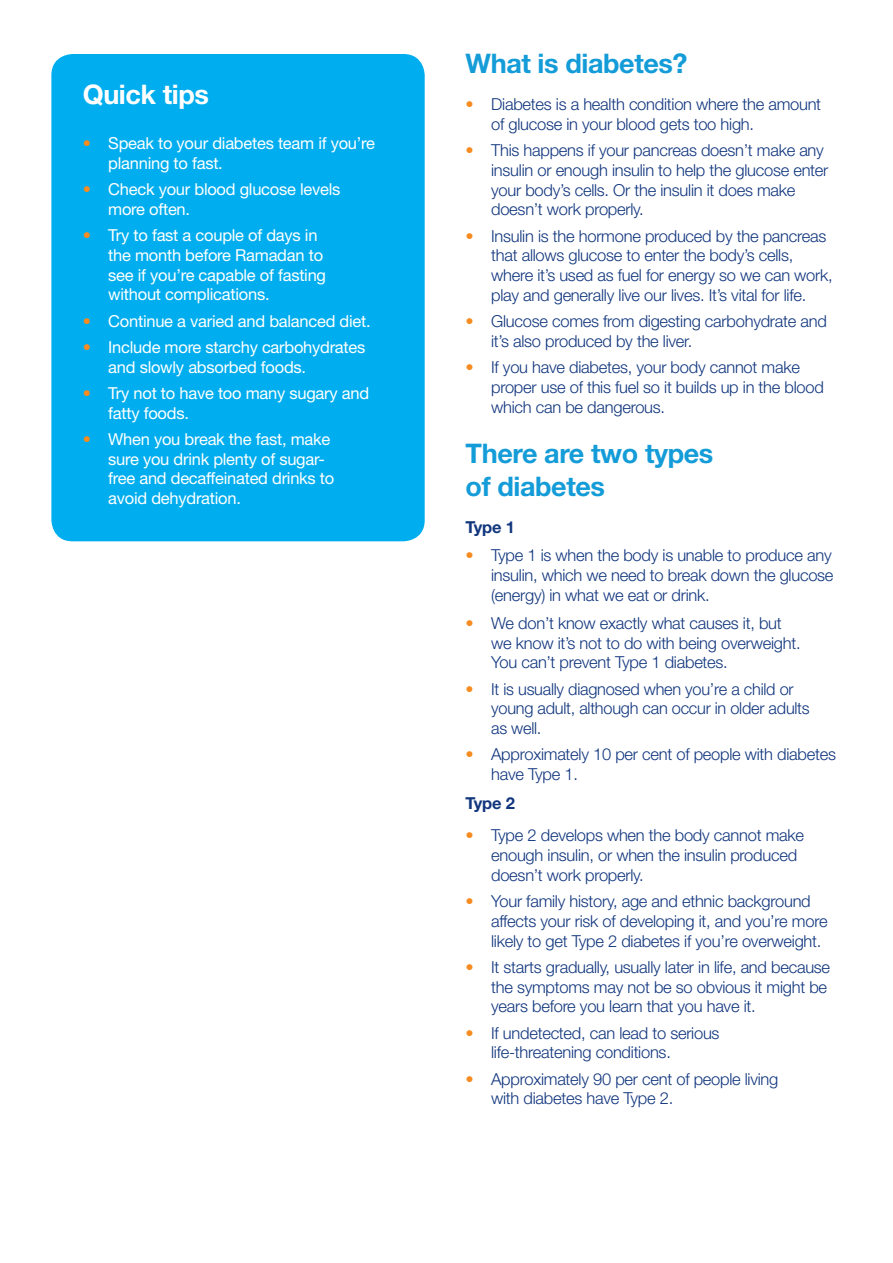
<style>
.page{position:relative;width:893px;height:1263px;background:#fff}
.page>*{position:absolute;margin:0;border:0;box-sizing:border-box;transform-origin:0 0}
.t1{font:700 27px/33px "Helvetica Neue LT Std";letter-spacing:-.015em;color:#149cd8}
.t2{font:700 27px "Helvetica Neue LT Std";letter-spacing:-.015em;color:#fff}
.t3{font:300 16.5px/19.8px "Helvetica Neue LT Std";letter-spacing:-.015em;color:#11367e}
.t4{font:16.5px/19.8px "Helvetica Neue LT Std";letter-spacing:-.015em;color:#fff}
.t5{font:700 16.5px "Helvetica Neue LT Std";letter-spacing:-.015em;color:#11367e}
.s1{font-weight:300;color:#f68b1f}
.s2{color:#f68b1f}
</style>
<div class="page">
<div style="left:51px;top:54px;width:374px;height:487px;background:#00aeef;border-radius:21px"></div>
<h1 class="t2" style="left:83px;top:78px;width:128px">Quick tips</h1>
<p class="t4" style="left:108px;top:133px;width:268px;text-indent:-26px"><span class="s1">•</span> Speak to your diabetes team if you’re planning to fast.</p>
<p class="t4" style="left:108px;top:179px;width:234px;text-indent:-26px"><span class="s1">•</span> Check your blood glucose levels more often.</p>
<p class="t4" style="left:108px;top:225px;width:219px;text-indent:-26px"><span class="s1">•</span> Try to fast a couple of days in the month before Ramadan to see if you’re capable of fasting without complications.</p>
<p class="t4" style="left:83px;top:311px;width:289px"><span class="s1">•</span> Continue a varied and balanced diet.</p>
<p class="t4" style="left:108px;top:337px;width:259px;text-indent:-26px"><span class="s1">•</span> Include more starchy carbohydrates and slowly absorbed foods.</p>
<p class="t4" style="left:108px;top:383px;width:262px;text-indent:-26px"><span class="s1">•</span> Try not to have too many sugary and fatty foods.</p>
<p class="t4" style="left:108px;top:429px;width:228px;text-indent:-26px"><span class="s1">•</span> When you break the fast, make sure you drink plenty of sugar&shy;free and decaffeinated drinks to avoid dehydration.</p>
<h1 class="t1" style="left:466px;top:47px;width:223px">What is diabetes?</h1>
<p class="t3" style="left:491px;top:94px;width:331px;text-indent:-26px"><span class="s2">•</span> Diabetes is a health condition where the amount of glucose in your blood gets too high.</p>
<p class="t3" style="left:491px;top:140px;width:339px;text-indent:-26px"><span class="s2">•</span> This happens if your pancreas doesn’t make any insulin or enough insulin to help the glucose enter your body’s cells. Or the insulin it does make doesn’t work properly.</p>
<p class="t3" style="left:491px;top:226px;width:343px;text-indent:-26px"><span class="s2">•</span> Insulin is the hormone produced by the pancreas that allows glucose to enter the body’s cells, where it’s used as fuel for energy so we can work, play and generally live our lives. It’s vital for life.</p>
<p class="t3" style="left:491px;top:311px;width:337px;text-indent:-26px"><span class="s2">•</span> Glucose comes from digesting carbohydrate and it’s also produced by the liver.</p>
<p class="t3" style="left:491px;top:357px;width:334px;text-indent:-26px"><span class="s2">•</span> If you have diabetes, your body cannot make proper use of this fuel so it builds up in the blood which can be dangerous.</p>
<h1 class="t1" style="left:466px;top:436px;width:249px">There are two types of diabetes</h1>
<p class="t5" style="left:466px;top:517px;width:51px">Type 1</p>
<p class="t3" style="left:491px;top:545px;width:344px;text-align:justify;text-indent:-26px"><span class="s2">•</span> Type 1 is when the body is unable to produce any insulin, which we need to break down the glucose (energy) in what we eat or drink.</p>
<p class="t3" style="left:491px;top:613px;width:311px;text-indent:-26px"><span class="s2">•</span> We don’t know exactly what causes it, but we know it’s not to do with being overweight.<br>You can’t prevent Type 1 diabetes.</p>
<p class="t3" style="left:491px;top:678px;width:320px;text-indent:-26px"><span class="s2">•</span> It is usually diagnosed when you’re a child or young adult, although can occur in older adults as well.</p>
<p class="t3" style="left:491px;top:744px;width:346px;text-indent:-26px"><span class="s2">•</span> Approximately 10 per cent of people with diabetes have Type 1.</p>
<p class="t5" style="left:466px;top:792px;width:51px">Type 2</p>
<p class="t3" style="left:491px;top:825px;width:314px;text-indent:-26px"><span class="s2">•</span> Type 2 develops when the body cannot make enough insulin, or when the insulin produced doesn’t work properly.</p>
<p class="t3" style="left:491px;top:891px;width:338px;text-indent:-26px"><span class="s2">•</span> Your family history, age and ethnic background affects your risk of developing it, and you’re more likely to get Type 2 diabetes if you’re overweight.</p>
<p class="t3" style="left:491px;top:956px;width:341px;text-indent:-26px"><span class="s2">•</span> It starts gradually, usually later in life, and because the symptoms may not be so obvious it might be years before you learn that you have it.</p>
<p class="t3" style="left:491px;top:1022px;width:230px;text-indent:-26px"><span class="s2">•</span> If undetected, can lead to serious life-threatening conditions.</p>
<p class="t3" style="left:491px;top:1068px;width:289px;text-indent:-26px"><span class="s2">•</span> Approximately 90 per cent of people living with diabetes have Type 2.</p>
</div>
